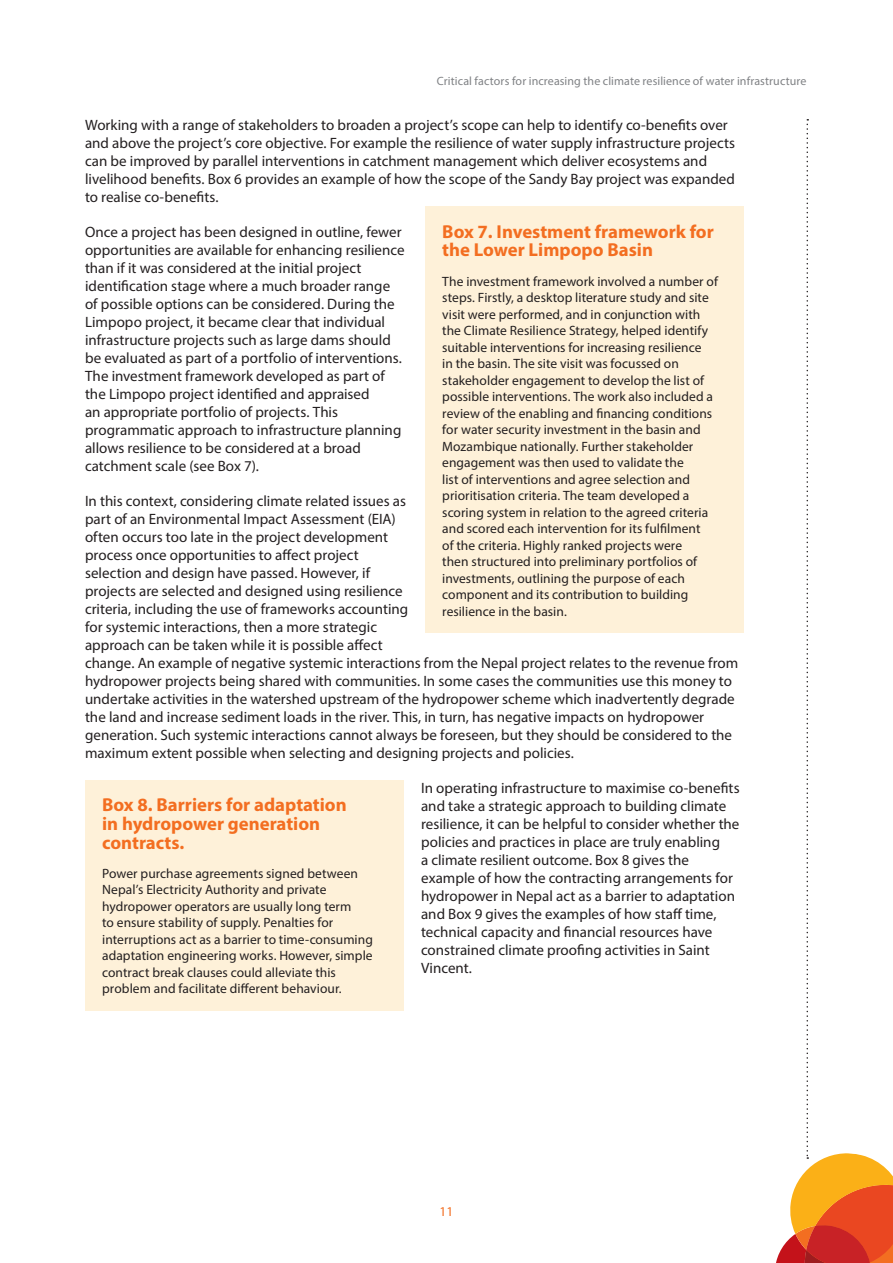
<style>
.page{position:relative;width:893px;height:1263px;background:#fff}
.page>*{position:absolute;margin:0;border:0;box-sizing:border-box;transform-origin:0 0}
.BOX_-_heading{font:700 18.75px/18.8px "Myriad Pro";color:#f36e21}
.BODY_text{font:15px/18px "Myriad Pro";color:#231f20}
.BOX_-_body{font:13.5px/16.5px "Myriad Pro";letter-spacing:.005em;color:#231f20}
.t1{font:13.5px "Myriad Pro";color:#f36e21}
.t2{font:12px "Myriad Pro";letter-spacing:.005em;color:#808285}
</style>
<div class="page">
<svg style="left:776px;top:119px;width:117px;height:1144px"></svg>
<div style="left:425px;top:206px;width:319px;height:427px;background:#fef1d9"></div>
<div style="left:85px;top:780px;width:319px;height:230px;background:#fef1d9"></div>
<p class="t2" style="left:437px;top:74px;width:371px">Critical factors for increasing the climate resilience of water infrastructure</p>
<p class="BODY_text" style="left:85px;top:116px;width:652px">Working with a range of stakeholders to broaden a project’s scope can help to identify co-benefits over and above the project’s core objective. For example the resilience of water supply infrastructure projects can be improved by parallel interventions in catchment management which deliver ecosystems and livelihood benefits. Box 6 provides an example of how the scope of the Sandy Bay project was expanded to realise co-benefits.</p>
<p class="BODY_text" style="left:85px;top:223px;width:321px">Once a project has been designed in outline, fewer opportunities are available for enhancing resilience than if it was considered at the initial project identification stage where a much broader range of possible options can be considered. During the Limpopo project, it became clear that individual infrastructure projects such as large dams should be evaluated as part of a portfolio of interventions.<br>The investment framework developed as part of the Limpopo project identified and appraised<br>an appropriate portfolio of projects. This programmatic approach to infrastructure planning allows resilience to be considered at a broad catchment scale (see Box 7).</p>
<p class="BODY_text" style="left:85px;top:492px;width:655px">In this context, considering climate related issues as<br>part of an Environmental Impact Assessment (EIA)<br>often occurs too late in the project development<br>process once opportunities to affect project<br>selection and design have passed. However, if<br>projects are selected and designed using resilience<br>criteria, including the use of frameworks accounting<br>for systemic interactions, then a more strategic<br>approach can be taken while it is possible affect<br>change. An example of negative systemic interactions from the Nepal project relates to the revenue from hydropower projects being shared with communities. In some cases the communities use this money to undertake activities in the watershed upstream of the hydropower scheme which inadvertently degrade the land and increase sediment loads in the river. This, in turn, has negative impacts on hydropower generation. Such systemic interactions cannot always be foreseen, but they should be considered to the maximum extent possible when selecting and designing projects and policies.</p>
<p class="BODY_text" style="left:421px;top:779px;width:320px">In operating infrastructure to maximise co-benefits and take a strategic approach to building climate resilience, it can be helpful to consider whether the policies and practices in place are truly enabling<br>a climate resilient outcome. Box 8 gives the example of how the contracting arrangements for hydropower in Nepal act as a barrier to adaptation and Box 9 gives the examples of how staff time, technical capacity and financial resources have constrained climate proofing activities in Saint Vincent.</p>
<p class="BOX_-_heading" style="left:442px;top:221px;width:273px">Box 7. Investment framework for the Lower Limpopo Basin</p>
<p class="BOX_-_body" style="left:442px;top:273px;width:277px">The investment framework involved a number of steps. Firstly, a desktop literature study and site visit were performed, and in conjunction with the Climate Resilience Strategy, helped identify suitable interventions for increasing resilience<br>in the basin. The site visit was focussed on stakeholder engagement to develop the list of possible interventions. The work also included a review of the enabling and financing conditions for water security investment in the basin and Mozambique nationally. Further stakeholder engagement was then used to validate the<br>list of interventions and agree selection and prioritisation criteria. The team developed a scoring system in relation to the agreed criteria and scored each intervention for its fulfilment<br>of the criteria. Highly ranked projects were<br>then structured into preliminary portfolios of investments, outlining the purpose of each component and its contribution to building resilience in the basin.</p>
<p class="BOX_-_heading" style="left:102px;top:795px;width:246px">Box 8. Barriers for adaptation in hydropower generation contracts.</p>
<p class="BOX_-_body" style="left:102px;top:865px;width:272px">Power purchase agreements signed between Nepal’s Electricity Authority and private hydropower operators are usually long term<br>to ensure stability of supply. Penalties for interruptions act as a barrier to time-consuming adaptation engineering works. However, simple contract break clauses could alleviate this problem and facilitate different behaviour.</p>
<p class="t1" style="left:440px;top:1203px;width:15px">11</p>
</div>
